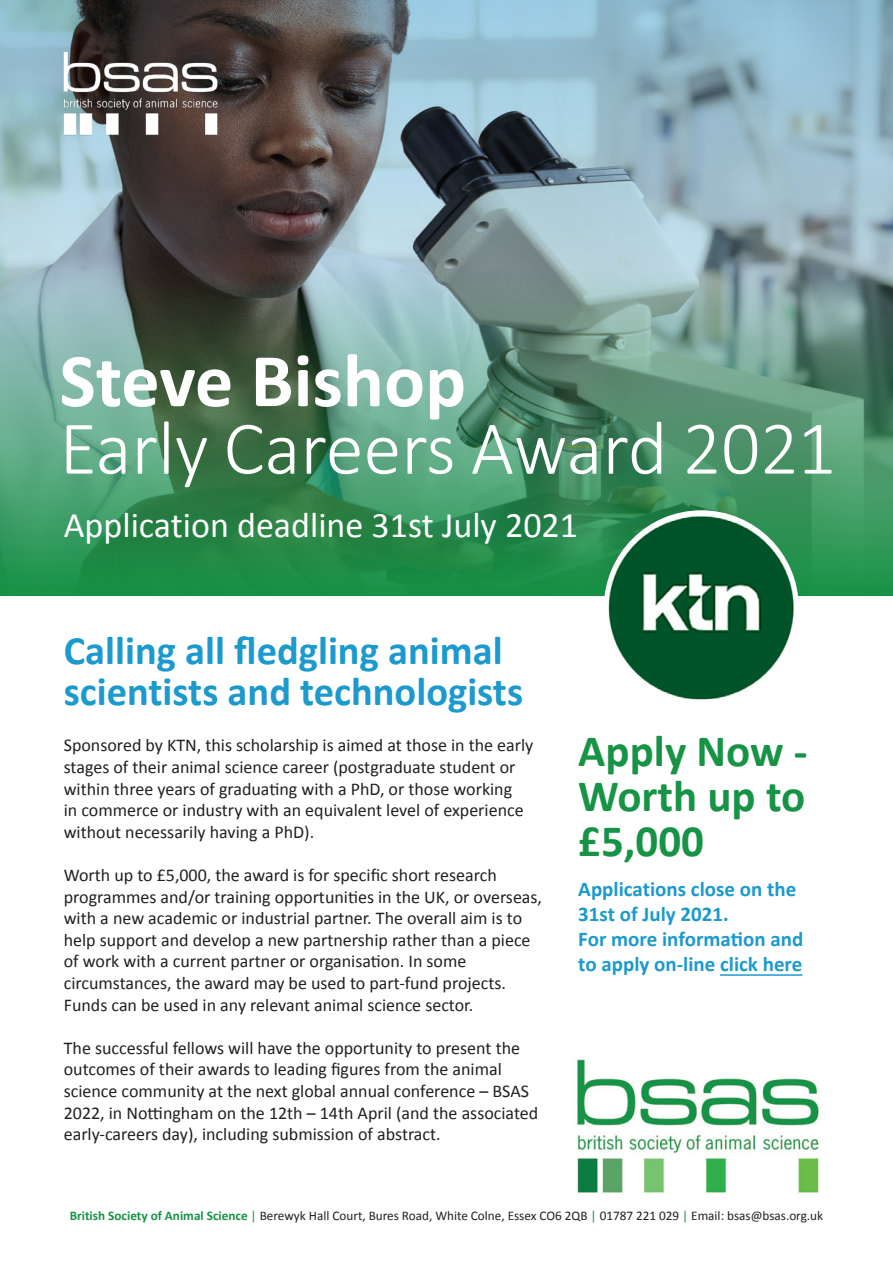
<style>
.page{position:relative;width:893px;height:1263px;background:#fff}
.page>*{position:absolute;margin:0;border:0;box-sizing:border-box;transform-origin:0 0}
.t1{font:300 76.5px "Calibri";color:#fff}
.t2{font:700 76.5px "Calibri";color:#fff}
.Subheading{font:700 45px/45px "Calibri";color:#179346;text-align:justify}
.Subheading-2{font:700 40.5px/40.5px "Calibri";color:#1c99cd}
.t3{font:36px "Calibri";color:#fff}
.t4{font:700 21px/25.2px "Calibri";color:#1c99cd}
.t5{font:18px/21.6px "Calibri";color:#231f20}
.t6{font:13.2px "Calibri";color:#231f20}
.s1{font-weight:700;color:#179346}
.s2{color:#179346}
</style>
<div class="page">
<img style="left:0;top:0;width:893px;height:595px">
<img style="left:62px;top:52px;width:157px;height:83px">
<img style="left:604px;top:510px;width:195px;height:195px;border-radius:97px">
<hr style="left:720px;top:974px;width:82px;height:2px;background:#1c99cd">
<img style="left:577px;top:1059px;width:242px;height:135px">
<p class="t2" style="left:60px;top:332px;width:408px">Steve Bishop</p>
<p class="t1" style="left:60px;top:401px;width:778px">Early Careers Award 2021</p>
<p class="t3" style="left:64px;top:502px;width:516px">Application deadline 31st July 2021</p>
<p class="Subheading-2" style="left:64px;top:630px;width:461px">Calling all fledgling animal scientists and technologists</p>
<p class="t5" style="left:64px;top:735px;width:471px">Sponsored by KTN, this scholarship is aimed at those in the early stages of their animal science career (postgraduate student or within three years of graduating with a PhD, or those working<br>in commerce or industry with an equivalent level of experience without necessarily having a PhD).</p>
<p class="t5" style="left:64px;top:864px;width:480px">Worth up to £5,000, the award is for specific short research programmes and/or training opportunities in the UK, or overseas, with a new academic or industrial partner. The overall aim is to help support and develop a new partnership rather than a piece of work with a current partner or organisation. In some</p>
<p class="t5" style="left:64px;top:972px;width:444px">circumstances, the award may be used to part-fund projects.<br>Funds can be used in any relevant animal science sector.</p>
<p class="t5" style="left:64px;top:1037px;width:476px">The successful fellows will have the opportunity to present the outcomes of their awards to leading figures from the animal science community at the next global annual conference – BSAS 2022, in Nottingham on the 12th – 14th April (and the associated early-careers day), including submission of abstract.</p>
<p class="Subheading" style="left:578px;top:728px;width:231px">Apply Now - Worth up to £5,000</p>
<p class="t4" style="left:578px;top:876px;width:219px">Applications close on the<br>31st of July 2021.</p>
<p class="t4" style="left:578px;top:926px;width:226px">For more information and to apply on-line click here</p>
<p class="t6" style="left:70px;top:1207px;width:755px"><span class="s1">British Society of Animal Science</span> <span class="s2">|</span> Berewyk Hall Court, Bures Road, White Colne, Essex CO6 2QB <span class="s2">|</span> 01787 221 029 <span class="s2">|</span> Email: bsas@bsas.org.uk</p>
</div>
